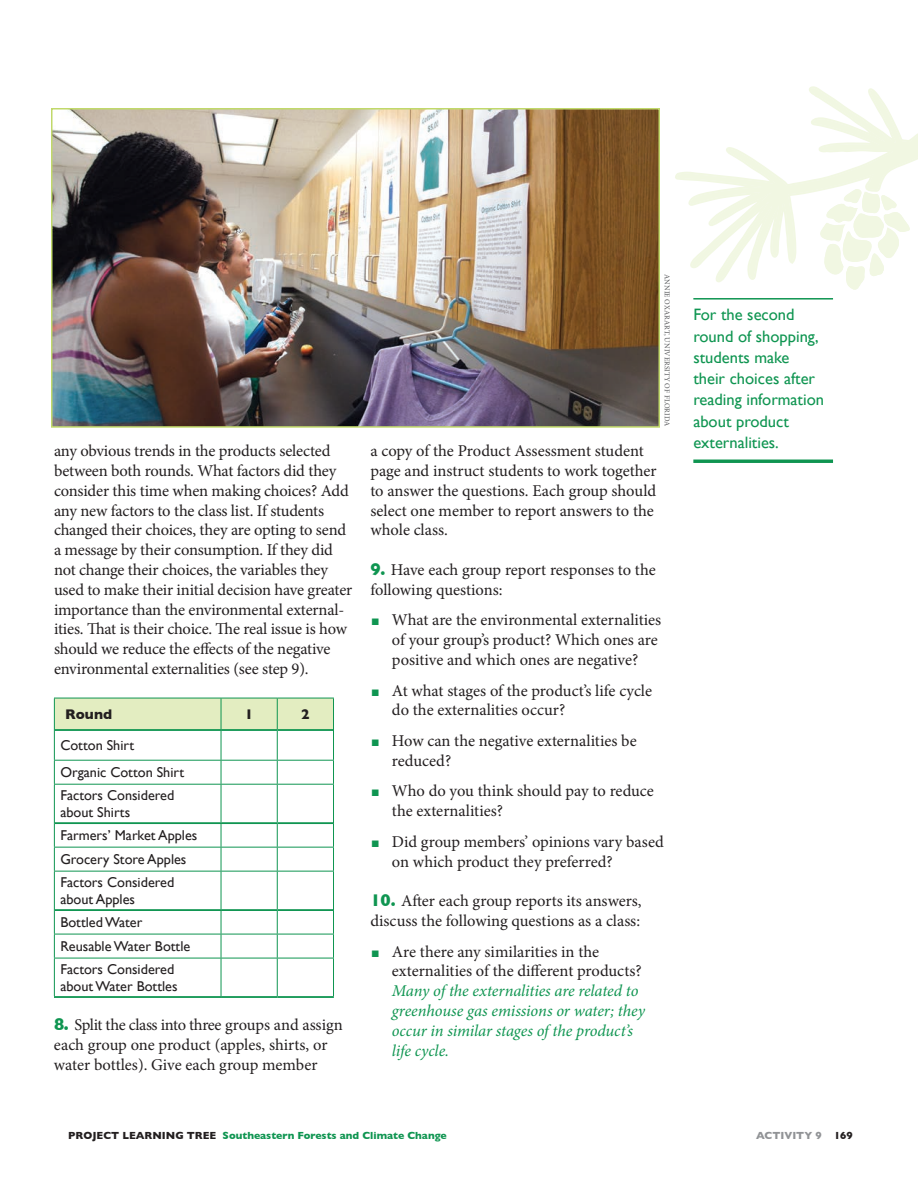
<style>
.page{position:relative;width:918px;height:1188px;background:#fff}
.page>*{position:absolute;margin:0;border:0;box-sizing:border-box;transform-origin:0 0}
.t1{font:16.5px/19.8px "Minion Pro";letter-spacing:-.01em;color:#231f20}
.Minion_Green_Answers{font:italic 16.5px/19.8px "Minion Pro";letter-spacing:-.01em;color:#0f9551}
.NEW{font:16.5px/21.3px "Gill Sans";color:#0f9551}
.Chart_Data{font:14.25px/17.1px "Gill Sans";color:#231f20}
.Chart_Data-2{font:700 14.25px "Gill Sans";color:#231f20}
.t2{font:700 10.5px "Gill Sans";color:#0f9551}
.t3{font:700 10.5px "Gill Sans";color:#919396}
.Photo_credit{font:7.5px "Minion Pro";letter-spacing:.01em;color:#57585a}
.s1{font-family:"Gill Sans";font-weight:700;font-size:17.25px;color:#0f9551}
.s2{color:#0f9551}
.s3{color:#231f20}
</style>
<div class="page">
<svg style="left:676px;top:88px;width:242px;height:194px"></svg>
<svg style="left:817px;top:189px;width:94px;height:101px"></svg>
<svg style="left:55px;top:785px;width:278px;height:211px"></svg>
<svg style="left:54px;top:699px;width:280px;height:85px"></svg>
<hr style="left:54px;top:934px;width:167px;height:1px;background:#0f9551">
<svg style="left:54px;top:910px;width:1px;height:48px"></svg>
<hr style="left:221px;top:934px;width:56px;height:1px;background:#0f9551">
<svg style="left:221px;top:911px;width:1px;height:47px"></svg>
<hr style="left:277px;top:934px;width:57px;height:1px;background:#0f9551">
<svg style="left:277px;top:911px;width:1px;height:47px"></svg>
<svg style="left:333px;top:910px;width:1px;height:48px"></svg>
<hr style="left:54px;top:698px;width:167px;height:1px;background:#0f9551">
<hr style="left:54px;top:698px;width:1px;height:32px;background:#0f9551">
<hr style="left:221px;top:698px;width:56px;height:1px;background:#0f9551">
<hr style="left:221px;top:698px;width:1px;height:31px;background:#0f9551">
<hr style="left:277px;top:698px;width:57px;height:1px;background:#0f9551">
<hr style="left:277px;top:698px;width:1px;height:31px;background:#0f9551">
<hr style="left:333px;top:698px;width:1px;height:32px;background:#0f9551">
<hr style="left:55px;top:729px;width:166px;height:2px;background:#0f9551">
<hr style="left:221px;top:729px;width:56px;height:2px;background:#0f9551">
<hr style="left:277px;top:729px;width:56px;height:2px;background:#0f9551">
<hr style="left:54px;top:784px;width:167px;height:1px;background:#0f9551">
<hr style="left:54px;top:785px;width:1px;height:38px;background:#0f9551">
<hr style="left:221px;top:784px;width:56px;height:1px;background:#0f9551">
<hr style="left:221px;top:785px;width:1px;height:37px;background:#0f9551">
<hr style="left:277px;top:784px;width:57px;height:1px;background:#0f9551">
<hr style="left:277px;top:785px;width:1px;height:37px;background:#0f9551">
<hr style="left:333px;top:785px;width:1px;height:38px;background:#0f9551">
<hr style="left:55px;top:822px;width:166px;height:2px;background:#0f9551">
<hr style="left:221px;top:822px;width:56px;height:2px;background:#0f9551">
<hr style="left:277px;top:822px;width:56px;height:2px;background:#0f9551">
<hr style="left:54px;top:958px;width:1px;height:38px;background:#0f9551">
<hr style="left:54px;top:958px;width:167px;height:1px;background:#0f9551">
<hr style="left:221px;top:958px;width:56px;height:1px;background:#0f9551">
<hr style="left:277px;top:958px;width:57px;height:1px;background:#0f9551">
<hr style="left:221px;top:958px;width:1px;height:38px;background:#0f9551">
<hr style="left:277px;top:958px;width:1px;height:38px;background:#0f9551">
<hr style="left:333px;top:958px;width:1px;height:38px;background:#0f9551">
<hr style="left:54px;top:996px;width:167px;height:2px;background:#0f9551">
<hr style="left:221px;top:996px;width:56px;height:2px;background:#0f9551">
<hr style="left:277px;top:996px;width:57px;height:2px;background:#0f9551">
<svg style="left:54px;top:823px;width:1px;height:48px"></svg>
<hr style="left:54px;top:847px;width:167px;height:1px;background:#0f9551">
<hr style="left:221px;top:847px;width:56px;height:1px;background:#0f9551">
<hr style="left:277px;top:847px;width:57px;height:1px;background:#0f9551">
<svg style="left:221px;top:824px;width:1px;height:47px"></svg>
<svg style="left:277px;top:824px;width:1px;height:47px"></svg>
<svg style="left:333px;top:823px;width:1px;height:48px"></svg>
<hr style="left:54px;top:872px;width:1px;height:38px;background:#0f9551">
<hr style="left:54px;top:871px;width:167px;height:1px;background:#0f9551">
<hr style="left:221px;top:871px;width:56px;height:1px;background:#0f9551">
<hr style="left:277px;top:871px;width:57px;height:1px;background:#0f9551">
<hr style="left:221px;top:872px;width:1px;height:37px;background:#0f9551">
<hr style="left:277px;top:872px;width:1px;height:37px;background:#0f9551">
<hr style="left:333px;top:872px;width:1px;height:38px;background:#0f9551">
<hr style="left:55px;top:909px;width:166px;height:2px;background:#0f9551">
<hr style="left:221px;top:909px;width:56px;height:2px;background:#0f9551">
<hr style="left:277px;top:909px;width:56px;height:2px;background:#0f9551">
<img style="left:54px;top:111px;width:603px;height:314px">
<div style="left:51px;top:108px;width:609px;height:320px;border:2px solid #c1d96b"></div>
<hr style="left:693px;top:298px;width:140px;height:2px;background:#0f9551">
<hr style="left:693px;top:460px;width:140px;height:3px;background:#0f9551">
<p class="t1" style="left:54px;top:441px;width:300px">any obvious trends in the products selected between both rounds. What factors did they consider this time when making choices? Add any new factors to the class list. If students changed their choices, they are opting to send a message by their consumption. If they did not change their choices, the variables they used to make their initial decision have greater importance than the environmental external&shy;ities. That is their choice. The real issue is how should we reduce the effects of the negative environmental externalities (see step 9).</p>
<p class="Chart_Data-2" style="left:65px;top:706px;width:48px">Round</p>
<p class="Chart_Data-2" style="left:245px;top:706px;width:10px">1</p>
<p class="Chart_Data-2" style="left:301px;top:706px;width:10px">2</p>
<p class="Chart_Data" style="left:60px;top:737px;width:75px">Cotton Shirt</p>
<p class="Chart_Data" style="left:60px;top:764px;width:125px">Organic Cotton Shirt</p>
<p class="Chart_Data" style="left:60px;top:787px;width:115px">Factors Considered about Shirts</p>
<p class="Chart_Data" style="left:60px;top:827px;width:138px">Farmers’ Market Apples</p>
<p class="Chart_Data" style="left:60px;top:851px;width:128px">Grocery Store Apples</p>
<p class="Chart_Data" style="left:60px;top:873px;width:115px">Factors Considered about Apples</p>
<p class="Chart_Data" style="left:60px;top:913px;width:84px">Bottled Water</p>
<p class="Chart_Data" style="left:60px;top:937px;width:131px">Reusable Water Bottle</p>
<p class="Chart_Data" style="left:60px;top:960px;width:119px">Factors Considered about Water Bottles</p>
<p class="t1" style="left:54px;top:1015px;width:290px"><span class="s1">8.</span> Split the class into three groups and assign each group one product (apples, shirts, or water bottles). Give each group member</p>
<p class="Photo_credit" style="left:672px;top:274px;width:153px;rotate:90deg">ANNIE OXARART, UNIVERSITY OF FLORIDA</p>
<p class="t1" style="left:370px;top:441px;width:288px">a copy of the Product Assessment student page and instruct students to work together to answer the questions. Each group should select one member to report answers to the whole class.</p>
<p class="t1" style="left:370px;top:560px;width:287px"><span class="s1">9.</span> Have each group report responses to the following questions:</p>
<p class="t1" style="left:392px;top:610px;width:271px;text-indent:-20px"><span class="s2">■</span> What are the environmental externalities of your group’s product? Which ones are positive and which ones are negative?</p>
<p class="t1" style="left:392px;top:680px;width:262px;text-indent:-20px"><span class="s2">■</span> At what stages of the product’s life cycle do the externalities occur?</p>
<p class="t1" style="left:392px;top:731px;width:246px;text-indent:-20px"><span class="s2">■</span> How can the negative externalities be reduced?</p>
<p class="t1" style="left:392px;top:781px;width:263px;text-indent:-20px"><span class="s2">■</span> Who do you think should pay to reduce the externalities?</p>
<p class="t1" style="left:392px;top:832px;width:273px;text-indent:-20px"><span class="s2">■</span> Did group members’ opinions vary based on which product they preferred?</p>
<p class="t1" style="left:370px;top:891px;width:273px"><span class="s1">10.</span> After each group reports its answers, discuss the following questions as a class:</p>
<p class="t1" style="left:392px;top:941px;width:251px;text-indent:-20px"><span class="s2">■</span> Are there any similarities in the externalities of the different products?</p>
<p class="Minion_Green_Answers" style="left:392px;top:981px;width:255px">Many of the externalities are related to greenhouse gas emissions or water; they occur in similar stages of the product’s life cycle.</p>
<p class="NEW" style="left:693px;top:304px;width:132px">For the second round of shopping, students make their choices after reading information about product externalities.</p>
<p class="t2" style="left:68px;top:1129px;width:380px"><span class="s3">PROJECT LEARNING TREE</span> Southeastern Forests and Climate Change</p>
<p class="t3" style="left:756px;top:1129px;width:98px">ACTIVITY 9 <span class="s3">169</span></p>
</div>
